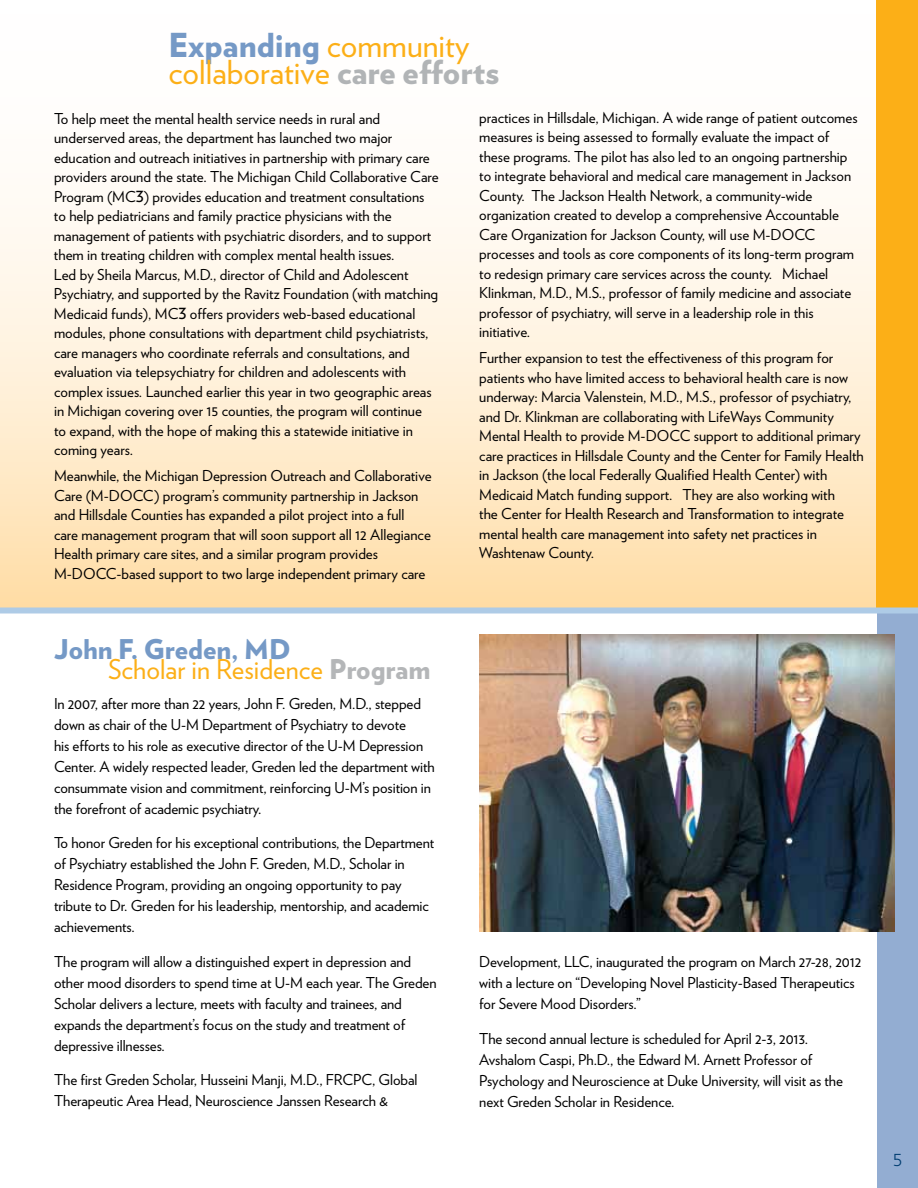
<style>
.page{position:relative;width:918px;height:1188px;background:#fff}
.page>*{position:absolute;margin:0;border:0;box-sizing:border-box;transform-origin:0 0}
.t1{font:33px/27px "Verlag";color:#fcaf17}
.t2{font:27.15px "Verlag";color:#fcaf17}
.t3{font:900 27.15px "Verlag";color:#7599c6}
.t4{font:300 21px "Verlag";color:#003d71}
.t5{font:15px/19.5px "Verlag";color:#000}
.s1{font-weight:900;color:#7599c6}
.s2{font-weight:900;color:#b1b4b6}
.s3{font-size:19.5px}
.s4{font-weight:900;color:#b4b6b8}
</style>
<div class="page">
<div style="left:0;top:0;width:918px;height:611px;background:linear-gradient(to bottom,#fff,#ffe1b2)"></div>
<div style="left:876px;top:0;width:42px;height:609px;background:#fcaf17"></div>
<div style="left:878px;top:611px;width:40px;height:577px;background:#93add2"></div>
<div style="left:0;top:608px;width:918px;height:6px;background:#aecbe6"></div>
<img style="left:480px;top:634px;width:414px;height:297px">
<h1 class="t1" style="left:168px;top:30px;width:332px"><span class="s1">Expanding</span> community collaborative <span class="s2">care efforts</span></h1>
<p class="t5" style="left:54px;top:108px;width:386px">To help meet the mental health service needs in rural and underserved areas, the department has launched two major education and outreach initiatives in partnership with primary care providers around the state. The Michigan Child Collaborative Care Program (MC<span class="s3">3</span>) provides education and treatment consultations to help pediatricians and family practice physicians with the management of patients with psychiatric disorders, and to support them in treating children with complex mental health issues.<br>Led by Sheila Marcus, M.D., director of Child and Adolescent Psychiatry, and supported by the Ravitz Foundation (with matching Medicaid funds), MC<span class="s3">3</span> offers providers web-based educational modules, phone consultations with department child psychiatrists, care managers who coordinate referrals and consultations, and evaluation via telepsychiatry for children and adolescents with complex issues. Launched earlier this year in two geographic areas in Michigan covering over 15 counties, the program will continue<br>to expand, with the hope of making this a statewide initiative in coming years.</p>
<p class="t5" style="left:54px;top:466px;width:379px">Meanwhile, the Michigan Depression Outreach and Collaborative<br>Care (M-DOCC</p>
<p class="t5" style="left:54px;top:485px;width:378px;text-indent:100px">) program’s community partnership in Jackson and Hillsdale Counties has expanded a pilot project into a full care management program that will soon support all 12 Allegiance Health primary care sites, and a similar program provides<br>M-DOCC</p>
<p class="t5" style="left:116px;top:563px;width:311px">-based support to two large independent primary care</p>
<h2 class="t3" style="left:54px;top:627px;width:238px">John F. Greden, MD</h2>
<h2 class="t2" style="left:54px;top:649px;width:35px">S</h2>
<h2 class="t2" style="left:122px;top:649px;width:310px">cholar in Residence <span class="s4">Program</span></h2>
<p class="t5" style="left:54px;top:692px;width:382px;line-height:21px">In 2007, after more than 22 years, John F. Greden, M.D., stepped down as chair of the U-M Department of Psychiatry to devote<br>his efforts to his role as executive director of the U-M Depression Center. A widely respected leader, Greden led the department with consummate vision and commitment, reinforcing U-M’s position in the forefront of academic psychiatry.</p>
<p class="t5" style="left:54px;top:832px;width:382px;line-height:21px">To honor Greden for his exceptional contributions, the Department of Psychiatry established the John F. Greden, M.D., Scholar in Residence Program, providing an ongoing opportunity to pay tribute to Dr. Greden for his leadership, mentorship, and academic achievements.</p>
<p class="t5" style="left:54px;top:950px;width:384px;line-height:21px">The program will allow a distinguished expert in depression and other mood disorders to spend time at U-M each year. The Greden Scholar delivers a lecture, meets with faculty and trainees, and expands the department’s focus on the study and treatment of depressive illnesses.</p>
<p class="t5" style="left:54px;top:1069px;width:282px">The first Greden Scholar, Husseini Manji, M.D., FRCPC</p>
<p class="t5" style="left:54px;top:1069px;width:365px;line-height:21px;text-indent:318px">, Global<br>Therapeutic Area Head, Neuroscience Janssen Research &amp;</p>
<p class="t5" style="left:479px;top:107px;width:380px">practices in Hillsdale, Michigan. A wide range of patient outcomes measures is being assessed to formally evaluate the impact of these programs. The pilot has also led to an ongoing partnership to integrate behavioral and medical care management in Jackson County. The Jackson Health Network, a community-wide organization created to develop a comprehensive Accountable Care Organization for Jackson County, will use M-DOCC<br>processes and tools as core components of its long-term program to redesign primary care services across the county. Michael Klinkman, M.D., M.S., professor of family medicine and associate professor of psychiatry, will serve in a leadership role in this initiative.</p>
<p class="t5" style="left:479px;top:347px;width:374px">Further expansion to test the effectiveness of this program for patients who have limited access to behavioral health care is now underway: Marcia Valenstein, M.D., M.S., professor of psychiatry, and Dr. Klinkman are collaborating with LifeWays Community Mental Health to provide M-DOCC</p>
<p class="t5" style="left:479px;top:425px;width:386px;text-indent:215px">support to additional primary care practices in Hillsdale County and the Center for Family Health in Jackson (the local Federally Qualified Health Center) with Medicaid Match funding support. They are also working with<br>the Center for Health Research and Transformation to integrate mental health care management into safety net practices in Washtenaw County.</p>
<p class="t5" style="left:479px;top:951px;width:384px;line-height:21px">Development, LLC, inaugurated the program on March 27-28, 2012 with a lecture on “Developing Novel Plasticity-Based Therapeutics for Severe Mood Disorders.”</p>
<p class="t5" style="left:479px;top:1027px;width:365px;line-height:21px">The second annual lecture is scheduled for April 2-3, 2013.<br>Avshalom Caspi, Ph.D., the Edward M. Arnett Professor of Psychology and Neuroscience at Duke University, will visit as the next Greden Scholar in Residence.</p>
<h3 class="t4" style="left:893px;top:1143px;width:11px">5</h3>
</div>
